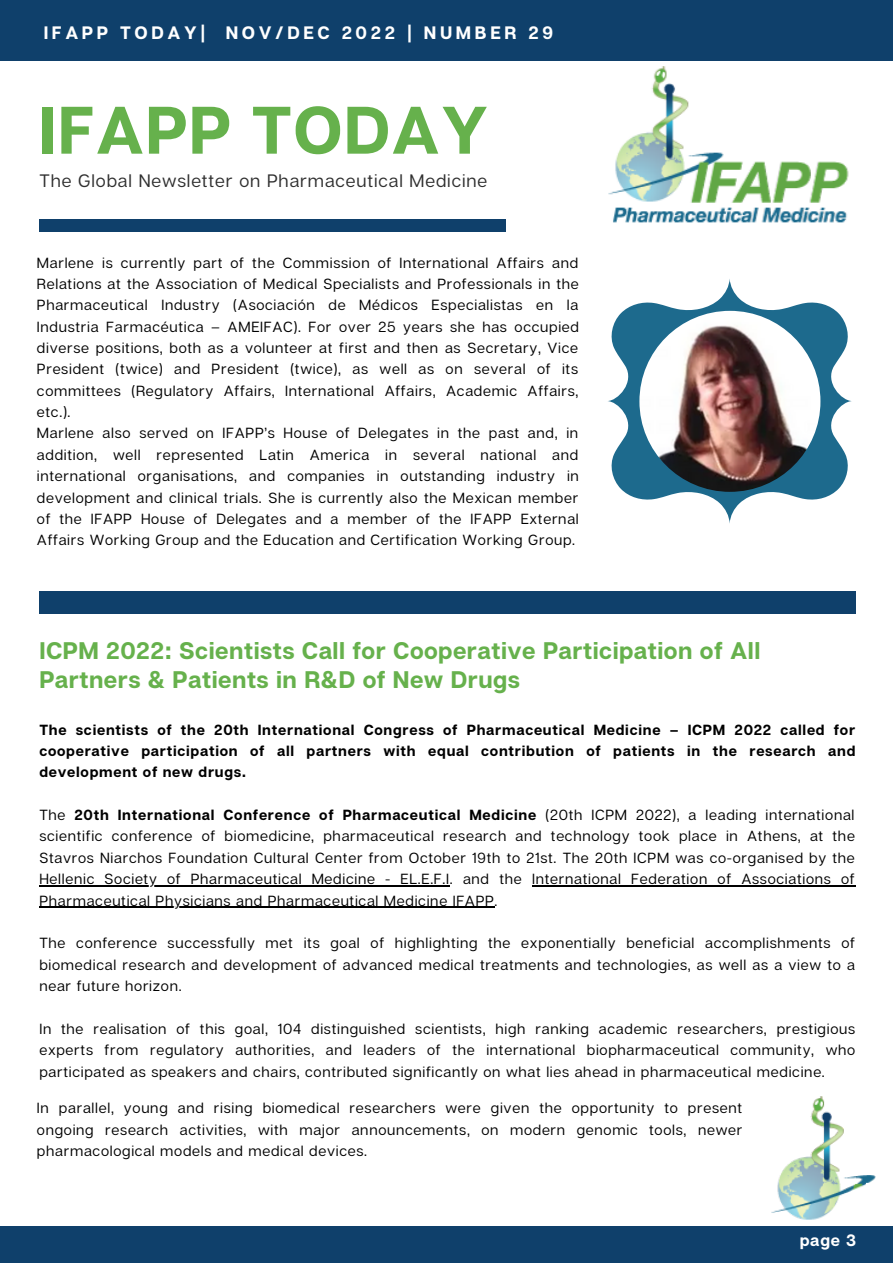
<style>
.page{position:relative;width:893px;height:1264px;background:#fff}
.page>*{position:absolute;margin:0;border:0;box-sizing:border-box;transform-origin:0 0}
.t1{font:700 66.9px "Articulat CF";letter-spacing:.02em;color:#66b14c}
.t2{font:700 24px/29.2px "Articulat CF";letter-spacing:.02em;color:#66b14c}
.t3{font:18px "Articulat CF";letter-spacing:.05em;color:#2f2f2f}
.t4{font:700 18px "Articulat CF";letter-spacing:.2em;color:#fff}
.t5{font:700 16.5px "Articulat CF";color:#fff}
.t6{font:14.7px/21.3px "Articulat CF";letter-spacing:.05em;color:#000;text-align:justify}
.t7{font:700 14.7px/21.3px "Articulat CF";letter-spacing:.05em;color:#000;text-align:justify}
.s1{font-weight:700}
</style>
<div class="page">
<div style="left:0;top:0;width:892px;height:61px;background:#0f406b"></div>
<div style="left:0;top:1226px;width:892px;height:36px;background:#0f406b"></div>
<img style="left:771px;top:1096px;width:105px;height:124px">
<div style="left:39px;top:219px;width:467px;height:13px;background:#0f406b"></div>
<img style="left:608px;top:67px;width:241px;height:156px">
<svg style="left:608px;top:279px;width:244px;height:244px"></svg>
<img style="left:639px;top:311px;width:181px;height:181px;border-radius:50%">
<div style="left:39px;top:591px;width:816px;height:22px;background:#0f406b"></div>
<hr style="left:39px;top:885px;width:411px;height:1px;background:#000">
<hr style="left:532px;top:885px;width:323px;height:1px;background:#000">
<hr style="left:39px;top:906px;width:455px;height:1px;background:#000">
<p class="t4" style="left:44px;top:22px;width:511px">IFAPP TODAY| NOV/DEC 2022 | NUMBER 29</p>
<h1 class="t1" style="left:39px;top:88px;width:450px">IFAPP TODAY</h1>
<p class="t3" style="left:39px;top:169px;width:449px">The Global Newsletter on Pharmaceutical Medicine</p>
<p class="t6" style="left:37px;top:251px;width:543px;text-align:left">Marlene is currently part of the Commission of International Affairs and Relations at the Association of Medical Specialists and Professionals in the Pharmaceutical Industry (Asociación de Médicos Especialistas en la Industria Farmacéutica – AMEIFAC). For over 25 years she has occupied diverse positions, both as a volunteer at first and then as Secretary, Vice President (twice) and President (twice), as well as on several of its committees (Regulatory Affairs, International Affairs, Academic Affairs, etc.).<br>Marlene also served on IFAPP’s House of Delegates in the past and, in addition, well represented Latin America in several national and international organisations, and companies in outstanding industry in development and clinical trials. She is currently also the Mexican member of the IFAPP House of Delegates and a member of the IFAPP External Affairs Working Group and the Education and Certification Working Group.</p>
<h2 class="t2" style="left:39px;top:635px;width:722px">ICPM 2022: Scientists Call for Cooperative Participation of All<br>Partners &amp; Patients in R&amp;D of New Drugs</h2>
<p class="t7" style="left:39px;top:718px;width:817px">The scientists of the 20th International Congress of Pharmaceutical Medicine – ICPM 2022 called for cooperative participation of all partners with equal contribution of patients in the research and development of new drugs.</p>
<p class="t6" style="left:39px;top:803px;width:817px">The <span class="s1">20th International Conference of Pharmaceutical Medicine</span> (20th ICPM 2022), a leading international scientific conference of biomedicine, pharmaceutical research and technology took place in Athens, at the Stavros Niarchos Foundation Cultural Center from October 19th to 21st. The 20th ICPM was co-organised by the Hellenic Society of Pharmaceutical Medicine - EL.E.F.I. and the International Federation of Associations of Pharmaceutical Physicians and Pharmaceutical Medicine IFAPP.</p>
<p class="t6" style="left:39px;top:932px;width:817px">The conference successfully met its goal of highlighting the exponentially beneficial accomplishments of biomedical research and development of advanced medical treatments and technologies, as well as a view to a near future horizon.</p>
<p class="t6" style="left:39px;top:1017px;width:817px">In the realisation of this goal, 104 distinguished scientists, high ranking academic researchers, prestigious experts from regulatory authorities, and leaders of the international biopharmaceutical community, who participated as speakers and chairs, contributed significantly on what lies ahead in pharmaceutical medicine.</p>
<p class="t6" style="left:37px;top:1096px;width:707px">In parallel, young and rising biomedical researchers were given the opportunity to present ongoing research activities, with major announcements, on modern genomic tools, newer pharmacological models and medical devices.</p>
<p class="t5" style="left:799px;top:1229px;width:58px">page 3</p>
</div>
